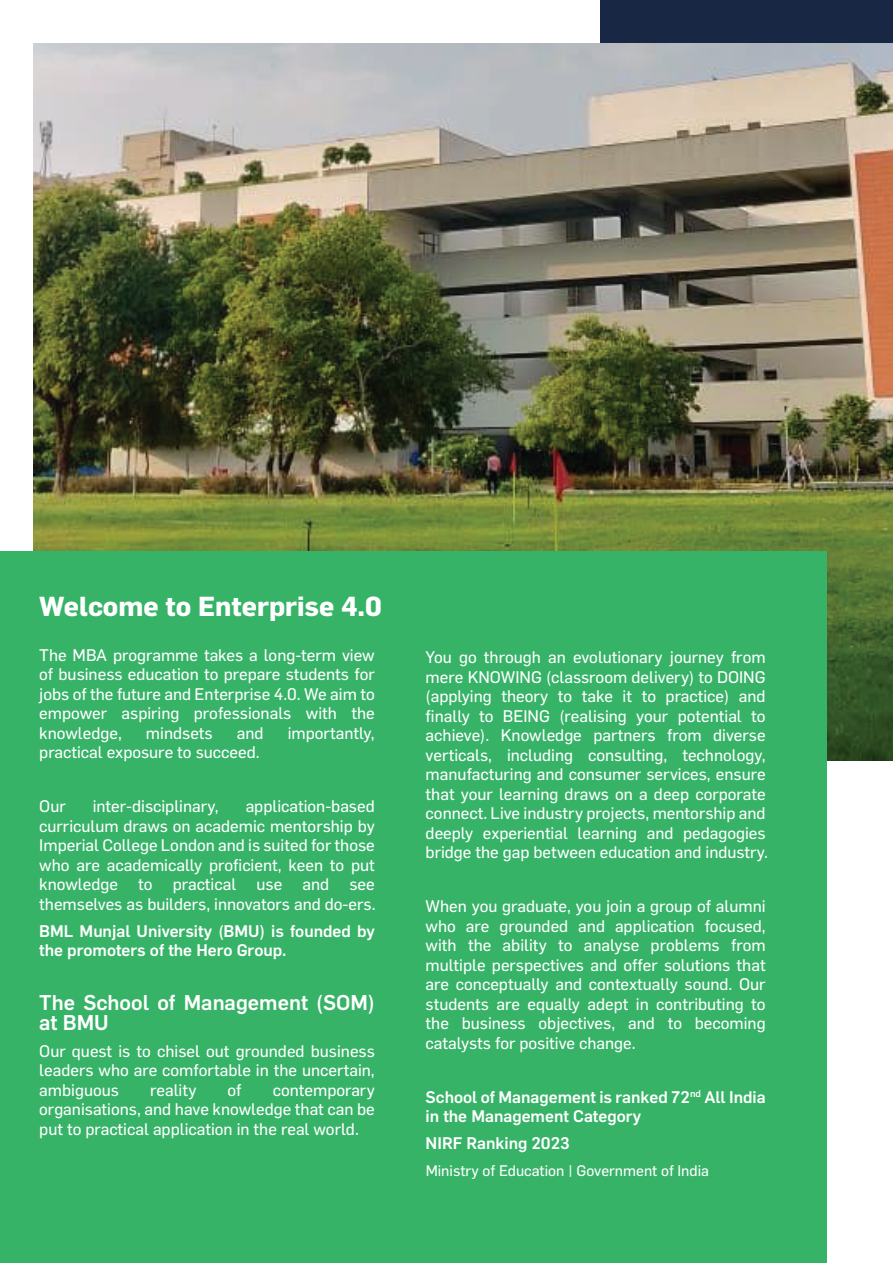
<style>
.page{position:relative;width:893px;height:1263px;background:#fff}
.page>*{position:absolute;margin:0;border:0;box-sizing:border-box;transform-origin:0 0}
.t1{font:700 27px "Flama";color:#fff}
.t2{font:500 21px/19.5px "Flama";color:#fff}
.t3{font:16.5px/19.5px "Flama Basic";color:#fff;text-align:justify}
.t4{font:500 16.5px/19.5px "Flama";color:#fff}
.t5{font:15px "Flama Basic";color:#fff}
</style>
<div class="page">
<div style="left:601px;top:0;width:292px;height:66px;background:#182743"></div>
<img style="left:34px;top:44px;width:859px;height:716px">
<div style="left:0;top:551px;width:826px;height:712px;background:#36b367"></div>
<h1 class="t1" style="left:39px;top:590px;width:344px">Welcome to Enterprise 4.0</h1>
<p class="t3" style="left:39px;top:644px;width:337px">The MBA programme takes a long-term view of business education to prepare students for jobs of the future and Enterprise 4.0. We aim to empower aspiring professionals with the knowledge,</p>
<p class="t3" style="left:146px;top:722px;width:68px">mindsets</p>
<p class="t3" style="left:237px;top:722px;width:28px">and</p>
<p class="t3" style="left:288px;top:722px;width:89px">importantly,</p>
<p class="t3" style="left:39px;top:741px;width:222px">practical exposure to succeed.</p>
<p class="t3" style="left:39px;top:795px;width:28px">Our</p>
<p class="t3" style="left:93px;top:795px;width:128px">inter-disciplinary,</p>
<p class="t3" style="left:39px;top:795px;width:338px;text-indent:206px">application-based curriculum draws on academic mentorship by Imperial College London and is suited for those who are academically proficient, keen to put knowledge to practical use and see themselves as builders, innovators and do-ers.</p>
<p class="t4" style="left:39px;top:920px;width:337px">BML Munjal University (BMU) is founded by the promoters of the Hero Group.</p>
<p class="t2" style="left:39px;top:991px;width:337px">The School of Management (SOM) at BMU</p>
<p class="t3" style="left:39px;top:1040px;width:337px">Our quest is to chisel out grounded business leaders who are comfortable in the uncertain, ambiguous</p>
<p class="t3" style="left:150px;top:1079px;width:48px">reality</p>
<p class="t3" style="left:228px;top:1079px;width:15px">of</p>
<p class="t3" style="left:39px;top:1079px;width:337px;text-indent:233px">contemporary organisations, and have knowledge that can be put to practical application in the real world.</p>
<p class="t3" style="left:426px;top:647px;width:344px;text-align:left">You go through an evolutionary journey from mere KNOWING (classroom delivery) to DOING (applying theory to take it to practice) and finally to BEING (realising your potential to achieve). Knowledge partners from diverse verticals, including consulting, technology, manufacturing and consumer services, ensure that your learning draws on a deep corporate connect. Live industry projects, mentorship and deeply experiential learning and pedagogies bridge the gap between education and industry.</p>
<p class="t3" style="left:426px;top:896px;width:342px">When you graduate, you join a group of alumni who are grounded and application focused, with the ability to analyse problems from multiple perspectives and offer solutions that are conceptually and contextually sound. Our students are equally adept in contributing to the business objectives, and to becoming catalysts for positive change.</p>
<p class="t4" style="left:426px;top:1086px;width:341px">School of Management is ranked 72<sup>nd</sup> All India in the Management Category</p>
<p class="t4" style="left:426px;top:1132px;width:146px">NIRF Ranking 2023</p>
<p class="t5" style="left:426px;top:1160px;width:285px">Ministry of Education | Government of India</p>
</div>
